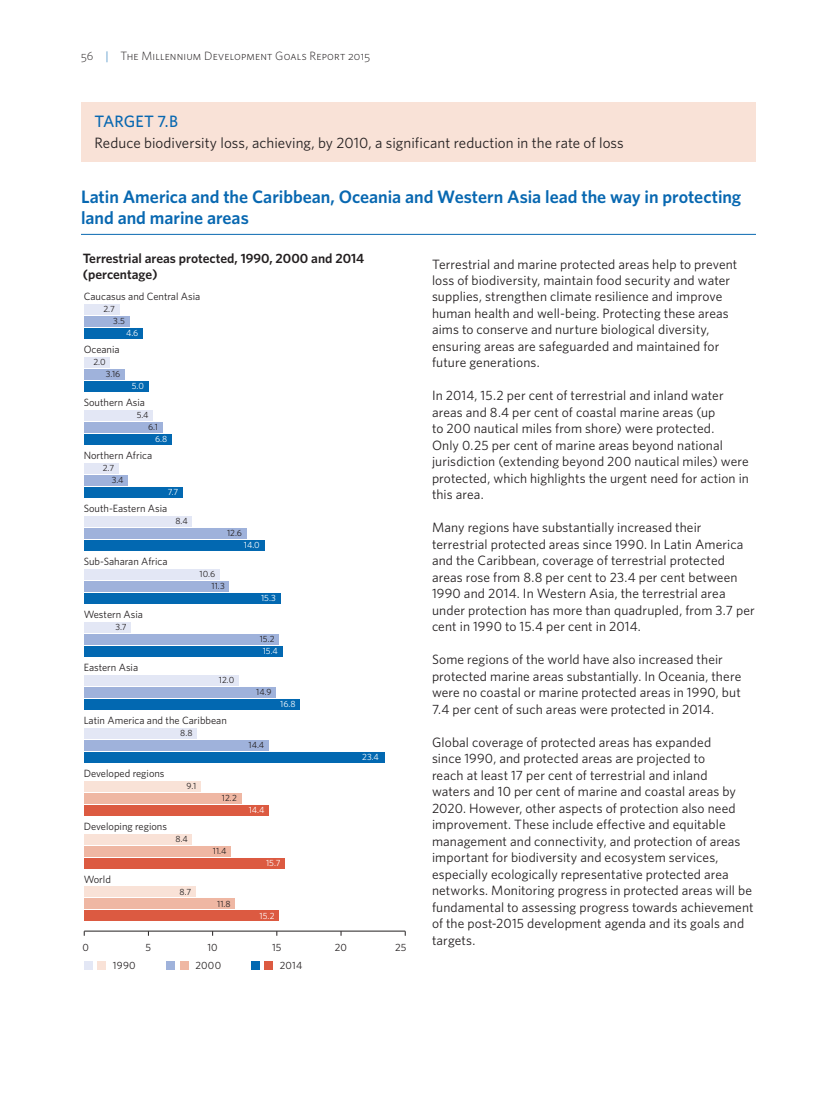
<style>
.page{position:relative;width:837px;height:1107px;background:#fff}
.page>*{position:absolute;margin:0;border:0;box-sizing:border-box;transform-origin:0 0}
.t1{font:600 18px/21px "Whitney";color:#0868b1}
.t2{font:500 16.5px "Whitney";letter-spacing:.005em;color:#0868b1}
.t3{font:15px "Whitney";color:#231f20}
.t4{font:13.5px/16.5px "Whitney";letter-spacing:.01em;color:#231f20}
.t5{font:600 13.5px/16.2px "Whitney";color:#231f20}
.t6{font:12px "Whitney Light SC";letter-spacing:.015em;color:#231f20}
.t7{font:10.5px "Whitney";color:#231f20}
.t8{font:9px/12px "Whitney";color:#231f20}
.t9{font:9px "Whitney";color:#fff}
.s1{color:#0868b1}
</style>
<div class="page">
<hr style="left:81px;top:234px;width:675px;height:1px;background:#0868b1">
<div style="left:81px;top:102px;width:675px;height:60px;background:#f9e2d7"></div>
<hr style="left:84px;top:931px;width:321px;height:1px;background:#231f20">
<div style="left:84px;top:911px;width:195px;height:10px;background:#dc5a41"></div>
<div style="left:84px;top:899px;width:151px;height:10px;background:#efb7a3"></div>
<div style="left:84px;top:887px;width:112px;height:10px;background:#f9e2d7"></div>
<div style="left:84px;top:858px;width:201px;height:10px;background:#dc5a41"></div>
<div style="left:84px;top:846px;width:147px;height:10px;background:#efb7a3"></div>
<div style="left:84px;top:834px;width:108px;height:10px;background:#f9e2d7"></div>
<div style="left:84px;top:805px;width:185px;height:10px;background:#dc5a41"></div>
<div style="left:84px;top:793px;width:157px;height:10px;background:#efb7a3"></div>
<div style="left:84px;top:781px;width:117px;height:10px;background:#f9e2d7"></div>
<div style="left:84px;top:752px;width:301px;height:10px;background:#0268b1"></div>
<div style="left:84px;top:740px;width:185px;height:10px;background:#9fb2db"></div>
<div style="left:84px;top:728px;width:113px;height:10px;background:#e3e7f5"></div>
<div style="left:84px;top:699px;width:216px;height:10px;background:#0268b1"></div>
<div style="left:84px;top:687px;width:192px;height:10px;background:#9fb2db"></div>
<div style="left:84px;top:675px;width:155px;height:10px;background:#e3e7f5"></div>
<div style="left:84px;top:646px;width:198px;height:10px;background:#0268b1"></div>
<div style="left:84px;top:634px;width:195px;height:10px;background:#9fb2db"></div>
<div style="left:84px;top:622px;width:47px;height:10px;background:#e3e7f5"></div>
<div style="left:84px;top:593px;width:196px;height:10px;background:#0268b1"></div>
<div style="left:84px;top:581px;width:145px;height:10px;background:#9fb2db"></div>
<div style="left:84px;top:569px;width:136px;height:10px;background:#e3e7f5"></div>
<div style="left:84px;top:540px;width:180px;height:10px;background:#0268b1"></div>
<div style="left:84px;top:528px;width:163px;height:10px;background:#9fb2db"></div>
<div style="left:84px;top:516px;width:108px;height:10px;background:#e3e7f5"></div>
<div style="left:84px;top:487px;width:99px;height:10px;background:#0268b1"></div>
<div style="left:84px;top:475px;width:44px;height:10px;background:#9fb2db"></div>
<div style="left:84px;top:463px;width:35px;height:10px;background:#e3e7f5"></div>
<div style="left:84px;top:434px;width:88px;height:10px;background:#0268b1"></div>
<div style="left:84px;top:422px;width:78px;height:10px;background:#9fb2db"></div>
<div style="left:84px;top:410px;width:69px;height:10px;background:#e3e7f5"></div>
<div style="left:84px;top:381px;width:64px;height:11px;background:#0268b1"></div>
<div style="left:84px;top:369px;width:41px;height:11px;background:#9fb2db"></div>
<div style="left:84px;top:357px;width:26px;height:11px;background:#e3e7f5"></div>
<div style="left:84px;top:328px;width:59px;height:11px;background:#0268b1"></div>
<div style="left:84px;top:316px;width:45px;height:11px;background:#9fb2db"></div>
<div style="left:84px;top:304px;width:35px;height:11px;background:#e3e7f5"></div>
<div style="left:84px;top:961px;width:9px;height:9px;background:#e3e7f5"></div>
<div style="left:97px;top:961px;width:9px;height:9px;background:#f9e2d7"></div>
<div style="left:166px;top:961px;width:9px;height:9px;background:#9fb2db"></div>
<div style="left:180px;top:961px;width:9px;height:9px;background:#efb7a3"></div>
<div style="left:251px;top:961px;width:9px;height:9px;background:#0268b1"></div>
<div style="left:264px;top:961px;width:9px;height:9px;background:#dc5a41"></div>
<p class="t6" style="left:81px;top:49px;width:291px">56 <span class="s1">|</span> The Millennium Development Goals Report 2015</p>
<p class="t2" style="left:94px;top:112px;width:85px">TARGET 7.B</p>
<p class="t3" style="left:94px;top:134px;width:531px">Reduce biodiversity loss, achieving, by 2010, a significant reduction in the rate of loss</p>
<h1 class="t1" style="left:81px;top:185px;width:662px">Latin America and the Caribbean, Oceania and Western Asia lead the way in protecting land and marine areas</h1>
<p class="t5" style="left:83px;top:250px;width:283px">Terrestrial areas protected, 1990, 2000 and 2014 (percentage)</p>
<p class="t4" style="left:432px;top:255px;width:307px">Terrestrial and marine protected areas help to prevent loss of biodiversity, maintain food security and water supplies, strengthen climate resilience and improve human health and well-being. Protecting these areas aims to conserve and nurture biological diversity, ensuring areas are safeguarded and maintained for future generations.</p>
<p class="t4" style="left:432px;top:387px;width:319px">In 2014, 15.2 per cent of terrestrial and inland water areas and 8.4 per cent of coastal marine areas (up<br>to 200 nautical miles from shore) were protected.<br>Only 0.25 per cent of marine areas beyond national jurisdiction (extending beyond 200 nautical miles) were protected, which highlights the urgent need for action in this area.</p>
<p class="t4" style="left:432px;top:519px;width:324px">Many regions have substantially increased their terrestrial protected areas since 1990. In Latin America and the Caribbean, coverage of terrestrial protected areas rose from 8.8 per cent to 23.4 per cent between 1990 and 2014. In Western Asia, the terrestrial area under protection has more than quadrupled, from 3.7 per cent in 1990 to 15.4 per cent in 2014.</p>
<p class="t4" style="left:432px;top:651px;width:311px">Some regions of the world have also increased their protected marine areas substantially. In Oceania, there were no coastal or marine protected areas in 1990, but 7.4 per cent of such areas were protected in 2014.</p>
<p class="t4" style="left:432px;top:734px;width:323px">Global coverage of protected areas has expanded<br>since 1990, and protected areas are projected to<br>reach at least 17 per cent of terrestrial and inland<br>waters and 10 per cent of marine and coastal areas by 2020. However, other aspects of protection also need improvement. These include effective and equitable management and connectivity, and protection of areas important for biodiversity and ecosystem services, especially ecologically representative protected area networks. Monitoring progress in protected areas will be fundamental to assessing progress towards achievement of the post-2015 development agenda and its goals and targets.</p>
<p class="t7" style="left:84px;top:291px;width:118px">Caucasus and Central Asia</p>
<p class="t8" style="left:113px;top:303px;width:13px;text-indent:-10px">2.7<br>3.5</p>
<p class="t9" style="left:126px;top:328px;width:14px">4.6</p>
<p class="t7" style="left:84px;top:344px;width:37px">Oceania</p>
<p class="t8" style="left:94px;top:356px;width:14px">2.0</p>
<p class="t8" style="left:106px;top:368px;width:16px">3.16</p>
<p class="t9" style="left:132px;top:381px;width:14px">5.0</p>
<p class="t7" style="left:84px;top:397px;width:63px">Southern Asia</p>
<p class="t8" style="left:148px;top:409px;width:11px;text-indent:-11px">5.4<br>6.1</p>
<p class="t9" style="left:155px;top:434px;width:14px">6.8</p>
<p class="t7" style="left:84px;top:450px;width:70px">Northern Africa</p>
<p class="t8" style="left:112px;top:462px;width:13px;text-indent:-9px">2.7<br>3.4</p>
<p class="t9" style="left:168px;top:487px;width:12px">7.7</p>
<p class="t7" style="left:84px;top:502px;width:85px">South-Eastern Asia</p>
<p class="t8" style="left:176px;top:515px;width:14px">8.4</p>
<p class="t8" style="left:227px;top:527px;width:17px">12.6</p>
<p class="t9" style="left:244px;top:540px;width:17px">14.0</p>
<p class="t7" style="left:84px;top:555px;width:85px">Sub-Saharan Africa</p>
<p class="t8" style="left:211px;top:568px;width:15px;text-indent:-12px">10.6<br>11.3</p>
<p class="t9" style="left:261px;top:593px;width:16px">15.3</p>
<p class="t7" style="left:84px;top:608px;width:61px">Western Asia</p>
<p class="t8" style="left:115px;top:621px;width:13px">3.7</p>
<p class="t8" style="left:260px;top:633px;width:16px">15.2</p>
<p class="t9" style="left:263px;top:646px;width:17px">15.4</p>
<p class="t7" style="left:84px;top:661px;width:56px">Eastern Asia</p>
<p class="t8" style="left:219px;top:674px;width:17px">12.0</p>
<p class="t8" style="left:256px;top:686px;width:17px">14.9</p>
<p class="t9" style="left:280px;top:699px;width:17px">16.8</p>
<p class="t7" style="left:84px;top:714px;width:145px">Latin America and the Caribbean</p>
<p class="t8" style="left:180px;top:727px;width:14px">8.8</p>
<p class="t8" style="left:249px;top:739px;width:17px">14.4</p>
<p class="t9" style="left:362px;top:751px;width:18px">23.4</p>
<p class="t7" style="left:84px;top:767px;width:82px">Developed regions</p>
<p class="t8" style="left:187px;top:780px;width:11px">9.1</p>
<p class="t8" style="left:222px;top:792px;width:16px">12.2</p>
<p class="t9" style="left:249px;top:804px;width:17px">14.4</p>
<p class="t7" style="left:84px;top:820px;width:85px">Developing regions</p>
<p class="t8" style="left:176px;top:833px;width:14px">8.4</p>
<p class="t8" style="left:213px;top:845px;width:15px">11.4</p>
<p class="t9" style="left:266px;top:857px;width:16px">15.7</p>
<p class="t7" style="left:84px;top:873px;width:29px">World</p>
<p class="t8" style="left:180px;top:886px;width:13px">8.7</p>
<p class="t8" style="left:217px;top:898px;width:15px">11.8</p>
<p class="t9" style="left:260px;top:910px;width:16px">15.2</p>
<p class="t7" style="left:83px;top:941px;width:8px">0</p>
<p class="t7" style="left:146px;top:941px;width:7px">5</p>
<p class="t7" style="left:208px;top:941px;width:12px">10</p>
<p class="t7" style="left:272px;top:941px;width:11px">15</p>
<p class="t7" style="left:335px;top:941px;width:14px">20</p>
<p class="t7" style="left:395px;top:941px;width:13px">25</p>
<p class="t7" style="left:113px;top:959px;width:24px">1990</p>
<p class="t7" style="left:195px;top:959px;width:27px">2000</p>
<p class="t7" style="left:280px;top:959px;width:24px">2014</p>
</div>
